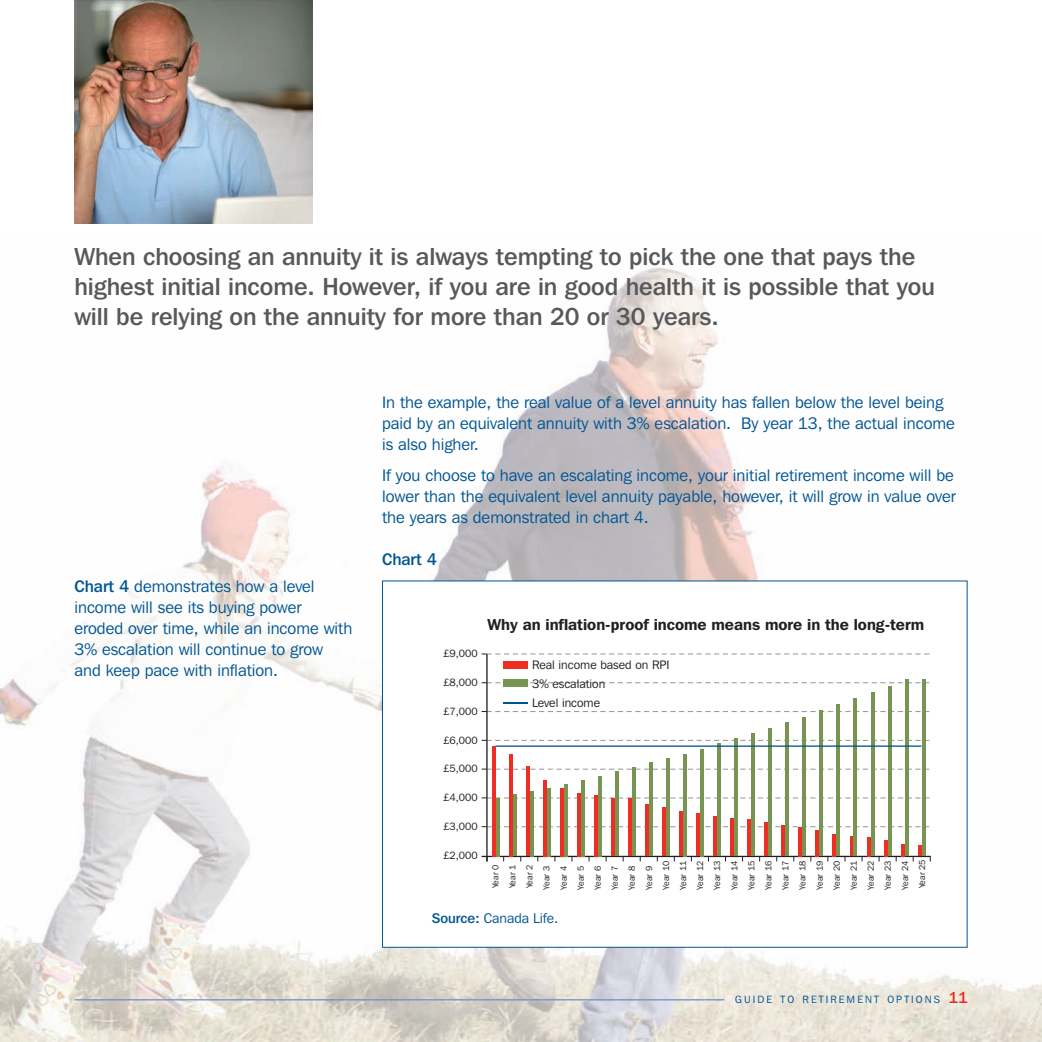
<style>
.page{position:relative;width:1042px;height:1042px;background:#fff}
.page>*{position:absolute;margin:0;border:0;box-sizing:border-box;transform-origin:0 0}
.t1{font:500 24.5px/29.8px "Franklin Gothic IT Cby BT";color:#57585a}
.t2{font:16.62px/21px "Franklin Gothic IT Cby BT";color:#005594}
.t3{font:500 16.62px "Franklin Gothic IT Cby BT";color:#005594}
.t4{font:600 15.75px "Franklin Gothic IT Cby BT";color:#231f20}
.t5{font:14px "Franklin Gothic IT Cby BT";color:#005594}
.t6{font:12.25px/18.9px "Franklin Gothic IT Cby BT";color:#231f20}
.t7{font:10.5px "Franklin Gothic IT Cby BT";color:#231f20}
.t8{font:10.5px "Franklin Gothic IT Cby BT";letter-spacing:.2em;color:#005594}
.t9{font:8.75px/17.2px "Franklin Gothic IT Cby BT";color:#231f20}
.s1{font-weight:500}
.s2{font-weight:500;font-size:15.75px;color:#ee2823}
</style>
<div class="page">
<img style="left:0;top:267px;width:1042px;height:775px">
<hr style="left:74px;top:999px;width:650px;height:1px;background:#7293c1">
<div style="left:383px;top:581px;width:583px;height:366px;background:#fff"></div>
<svg style="left:481px;top:653px;width:449px;height:1px"></svg>
<svg style="left:481px;top:682px;width:449px;height:1px"></svg>
<svg style="left:481px;top:711px;width:449px;height:1px"></svg>
<svg style="left:481px;top:740px;width:449px;height:1px"></svg>
<svg style="left:481px;top:768px;width:449px;height:2px"></svg>
<svg style="left:481px;top:797px;width:449px;height:1px"></svg>
<svg style="left:481px;top:826px;width:449px;height:1px"></svg>
<hr style="left:486px;top:654px;width:1px;height:207px;background:#231f20">
<svg style="left:481px;top:856px;width:6px;height:5px"></svg>
<div style="left:503px;top:679px;width:24px;height:8px;background:#779451"></div>
<div style="left:503px;top:661px;width:24px;height:8px;background:#ee2e22"></div>
<svg style="left:503px;top:702px;width:24px;height:1px"></svg>
<hr style="left:486px;top:856px;width:444px;height:1px;background:#231f20">
<svg style="left:491px;top:746px;width:4px;height:110px"></svg>
<svg style="left:495px;top:798px;width:4px;height:58px"></svg>
<svg style="left:508px;top:754px;width:4px;height:102px"></svg>
<svg style="left:512px;top:795px;width:4px;height:61px"></svg>
<hr style="left:526px;top:766px;width:3px;height:90px;background:#ee2e22">
<svg style="left:529px;top:791px;width:4px;height:65px"></svg>
<hr style="left:543px;top:780px;width:4px;height:76px;background:#ee2e22">
<hr style="left:547px;top:788px;width:3px;height:68px;background:#779451">
<hr style="left:560px;top:788px;width:4px;height:68px;background:#ee2e22">
<hr style="left:564px;top:784px;width:4px;height:72px;background:#779451">
<hr style="left:577px;top:793px;width:4px;height:63px;background:#ee2e22">
<hr style="left:581px;top:780px;width:4px;height:76px;background:#779451">
<hr style="left:594px;top:795px;width:4px;height:61px;background:#ee2e22">
<hr style="left:598px;top:776px;width:4px;height:80px;background:#779451">
<hr style="left:611px;top:798px;width:4px;height:58px;background:#ee2e22">
<hr style="left:615px;top:771px;width:4px;height:85px;background:#779451">
<hr style="left:628px;top:798px;width:4px;height:58px;background:#ee2e22">
<hr style="left:632px;top:767px;width:4px;height:89px;background:#779451">
<hr style="left:645px;top:804px;width:4px;height:52px;background:#ee2e22">
<hr style="left:649px;top:763px;width:4px;height:93px;background:#779451">
<hr style="left:662px;top:807px;width:4px;height:49px;background:#ee2e22">
<hr style="left:666px;top:758px;width:4px;height:98px;background:#779451">
<hr style="left:679px;top:811px;width:4px;height:45px;background:#ee2e22">
<hr style="left:683px;top:754px;width:4px;height:102px;background:#779451">
<hr style="left:696px;top:813px;width:4px;height:43px;background:#ee2e22">
<hr style="left:700px;top:749px;width:4px;height:107px;background:#779451">
<hr style="left:713px;top:816px;width:4px;height:40px;background:#ee2e22">
<hr style="left:717px;top:744px;width:4px;height:112px;background:#779451">
<hr style="left:730px;top:818px;width:4px;height:38px;background:#ee2e22">
<hr style="left:734px;top:739px;width:4px;height:117px;background:#779451">
<hr style="left:747px;top:819px;width:4px;height:37px;background:#ee2e22">
<hr style="left:751px;top:733px;width:4px;height:123px;background:#779451">
<hr style="left:764px;top:822px;width:4px;height:34px;background:#ee2e22">
<hr style="left:768px;top:728px;width:4px;height:128px;background:#779451">
<hr style="left:781px;top:825px;width:4px;height:31px;background:#ee2e22">
<hr style="left:785px;top:722px;width:4px;height:134px;background:#779451">
<hr style="left:798px;top:827px;width:4px;height:29px;background:#ee2e22">
<hr style="left:802px;top:717px;width:4px;height:139px;background:#779451">
<hr style="left:815px;top:830px;width:4px;height:26px;background:#ee2e22">
<hr style="left:819px;top:711px;width:4px;height:145px;background:#779451">
<hr style="left:832px;top:834px;width:4px;height:22px;background:#ee2e22">
<hr style="left:836px;top:704px;width:4px;height:152px;background:#779451">
<svg style="left:849px;top:837px;width:4px;height:19px"></svg>
<hr style="left:853px;top:698px;width:4px;height:158px;background:#779451">
<svg style="left:866px;top:837px;width:4px;height:19px"></svg>
<svg style="left:870px;top:692px;width:4px;height:164px"></svg>
<svg style="left:883px;top:840px;width:4px;height:16px"></svg>
<svg style="left:887px;top:686px;width:4px;height:170px"></svg>
<svg style="left:900px;top:844px;width:4px;height:12px"></svg>
<svg style="left:904px;top:679px;width:4px;height:177px"></svg>
<svg style="left:917px;top:846px;width:4px;height:10px"></svg>
<svg style="left:921px;top:679px;width:4px;height:177px"></svg>
<hr style="left:495px;top:745px;width:426px;height:2px;background:#005594">
<img style="left:74px;top:0;width:239px;height:223px">
<h1 class="t1" style="left:74px;top:244px;width:862px">When choosing an annuity it is always tempting to pick the one that pays the highest initial income. However, if you are in good health it is possible that you will be relying on the annuity for more than 20 or 30 years.</h1>
<p class="t2" style="left:74px;top:577px;width:279px"><span class="s1">Chart 4</span> demonstrates how a level income will see its buying power eroded over time, while an income with 3% escalation will continue to grow and keep pace with inflation.</p>
<p class="t2" style="left:382px;top:394px;width:574px">In the example, the real value of a level annuity has fallen below the level being paid by an equivalent annuity with 3% escalation. By year 13, the actual income is also higher.</p>
<p class="t2" style="left:382px;top:467px;width:575px">If you choose to have an escalating income, your initial retirement income will be lower than the equivalent level annuity payable, however, it will grow in value over the years as demonstrated in chart 4.</p>
<p class="t3" style="left:382px;top:554px;width:56px">Chart 4</p>
<p class="t7" style="left:443px;top:650px;width:36px">£9,000</p>
<p class="t7" style="left:443px;top:679px;width:36px">£8,000</p>
<p class="t7" style="left:443px;top:708px;width:36px">£7,000</p>
<p class="t7" style="left:443px;top:736px;width:36px">£6,000</p>
<p class="t7" style="left:443px;top:765px;width:36px">£5,000</p>
<p class="t7" style="left:443px;top:794px;width:36px">£4,000</p>
<p class="t7" style="left:443px;top:823px;width:36px">£3,000</p>
<p class="t7" style="left:443px;top:852px;width:36px">£2,000</p>
<p class="t4" style="left:487px;top:619px;width:438px">Why an inflation-proof income means more in the long-term</p>
<p class="t6" style="left:532px;top:657px;width:139px">Real income based on RPI<br>3% escalation<br>Level income</p>
<p class="t9" style="left:487px;top:889px;width:31px;rotate:-90deg">Year 0<br>Year 1<br>Year 2<br>Year 3<br>Year 4<br>Year 5<br>Year 6<br>Year 7<br>Year 8<br>Year 9<br>Year 10<br>Year 11<br>Year 12<br>Year 13<br>Year 14<br>Year 15<br>Year 16<br>Year 17<br>Year 18<br>Year 19<br>Year 20<br>Year 21<br>Year 22<br>Year 23<br>Year 24<br>Year 25</p>
<p class="t5" style="left:432px;top:913px;width:128px"><span class="s1">Source:</span> Canada Life.</p>
<p class="t8" style="left:735px;top:996px;width:234px">GUIDE TO RETIREMENT OPTIONS <span class="s2">11</span></p>
</div>
